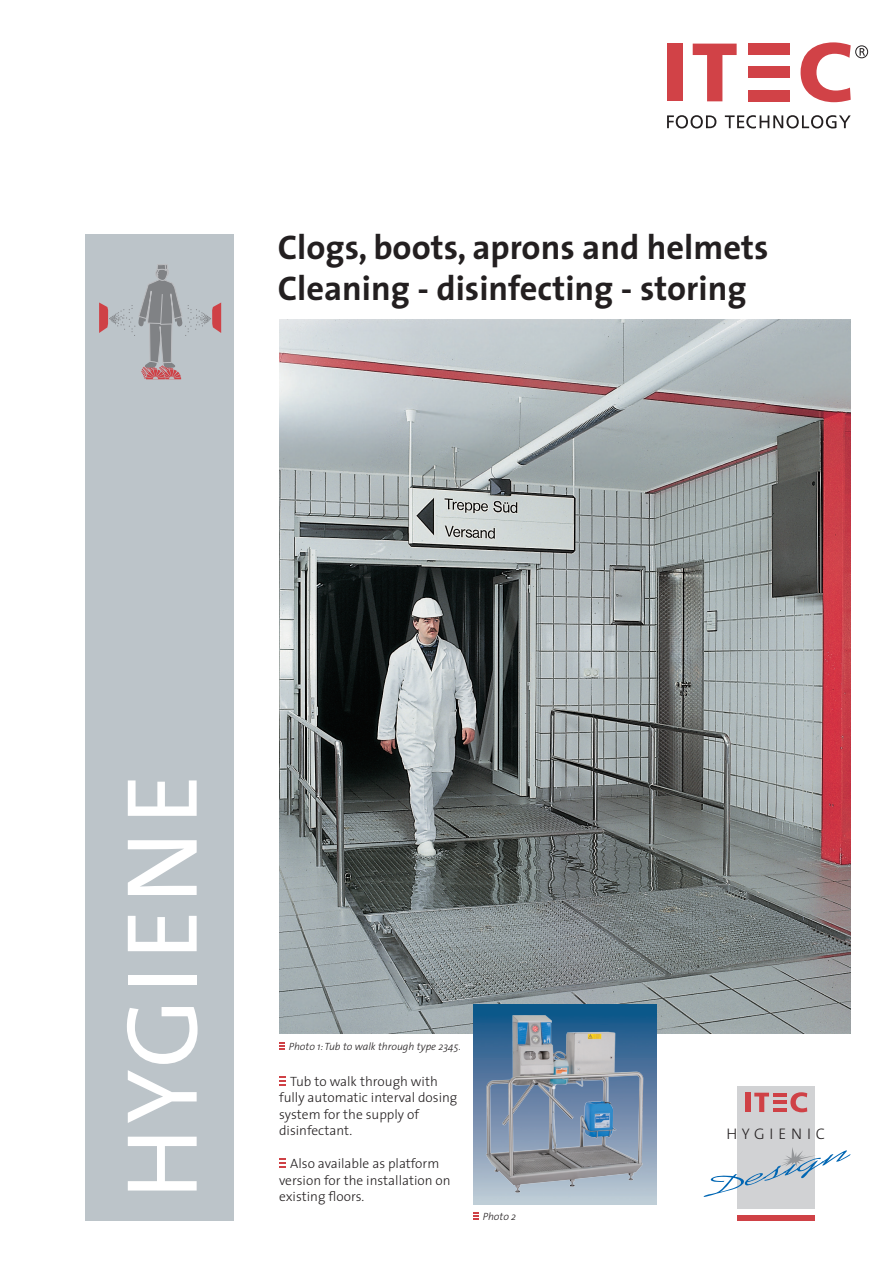
<style>
.page{position:relative;width:893px;height:1263px;background:#fff}
.page>*{position:absolute;margin:0;border:0;box-sizing:border-box;transform-origin:0 0}
.t1{font:102px "The Sans Caps";letter-spacing:.05em;color:#fff}
.t2{font:700 34.5px/41.4px "The Sans";color:#231f20}
.t3{font:300 15.45px "The Sans";letter-spacing:.31em;color:#231f20}
.t4{font:300 13.5px/16.5px "The Sans";color:#231f20}
.t5{font:italic 300 10.5px "The Sans";color:#231f20}
</style>
<div class="page">
<div style="left:667px;top:44px;width:16px;height:57px;background:#d14247"></div>
<svg style="left:801px;top:42px;width:50px;height:60px"></svg>
<svg style="left:693px;top:44px;width:44px;height:57px"></svg>
<div style="left:748px;top:44px;width:41px;height:11px;background:#d14247"></div>
<div style="left:748px;top:90px;width:41px;height:11px;background:#d14247"></div>
<div style="left:748px;top:67px;width:41px;height:11px;background:#d14247"></div>
<svg style="left:667px;top:115px;width:49px;height:13px"></svg>
<svg style="left:725px;top:115px;width:126px;height:13px"></svg>
<div style="left:855px;top:45px;width:13px;height:13px;border:1px solid #231f20;border-radius:50%"></div>
<svg style="left:860px;top:48px;width:5px;height:8px"></svg>
<div style="left:85px;top:234px;width:149px;height:986px;background:#bcc4c9"></div>
<svg style="left:99px;top:264px;width:122px;height:115px"></svg>
<img style="left:279px;top:319px;width:571px;height:714px">
<img style="left:473px;top:1004px;width:183px;height:200px">
<img style="left:468px;top:1010px;width:186px;height:184px">
<svg style="left:279px;top:1076px;width:7px;height:9px"></svg>
<svg style="left:279px;top:1158px;width:7px;height:9px"></svg>
<svg style="left:279px;top:1042px;width:5px;height:7px"></svg>
<svg style="left:473px;top:1212px;width:5px;height:8px"></svg>
<div style="left:737px;top:1086px;width:78px;height:122px;background:#d1d2d4"></div>
<div style="left:737px;top:1215px;width:78px;height:5px;background:#cf4146"></div>
<svg style="left:703px;top:1147px;width:147px;height:50px"></svg>
<div style="left:746px;top:1093px;width:5px;height:19px;background:#cf4146"></div>
<svg style="left:790px;top:1092px;width:17px;height:20px"></svg>
<svg style="left:754px;top:1093px;width:15px;height:19px"></svg>
<hr style="left:773px;top:1093px;width:14px;height:3px;background:#cf4146">
<hr style="left:773px;top:1108px;width:14px;height:4px;background:#cf4146">
<hr style="left:773px;top:1100px;width:14px;height:4px;background:#cf4146">
<h2 class="t2" style="left:278px;top:226px;width:492px">Clogs, boots, aprons and helmets<br>Cleaning - disinfecting - storing</h2>
<h1 class="t1" style="left:77px;top:1199px;width:427px;rotate:-90deg">HYGIENE</h1>
<p class="t5" style="left:289px;top:1037px;width:174px">Photo 1: Tub to walk through type 2345.</p>
<p class="t4" style="left:279px;top:1072px;width:180px;text-indent:11px">Tub to walk through with fully automatic interval dosing system for the supply of disinfectant.</p>
<p class="t4" style="left:279px;top:1155px;width:173px;text-indent:11px">Also available as platform version for the installation on existing floors.</p>
<p class="t5" style="left:483px;top:1208px;width:35px">Photo 2</p>
<p class="t3" style="left:726px;top:1120px;width:100px">HYGIENIC</p>
</div>
